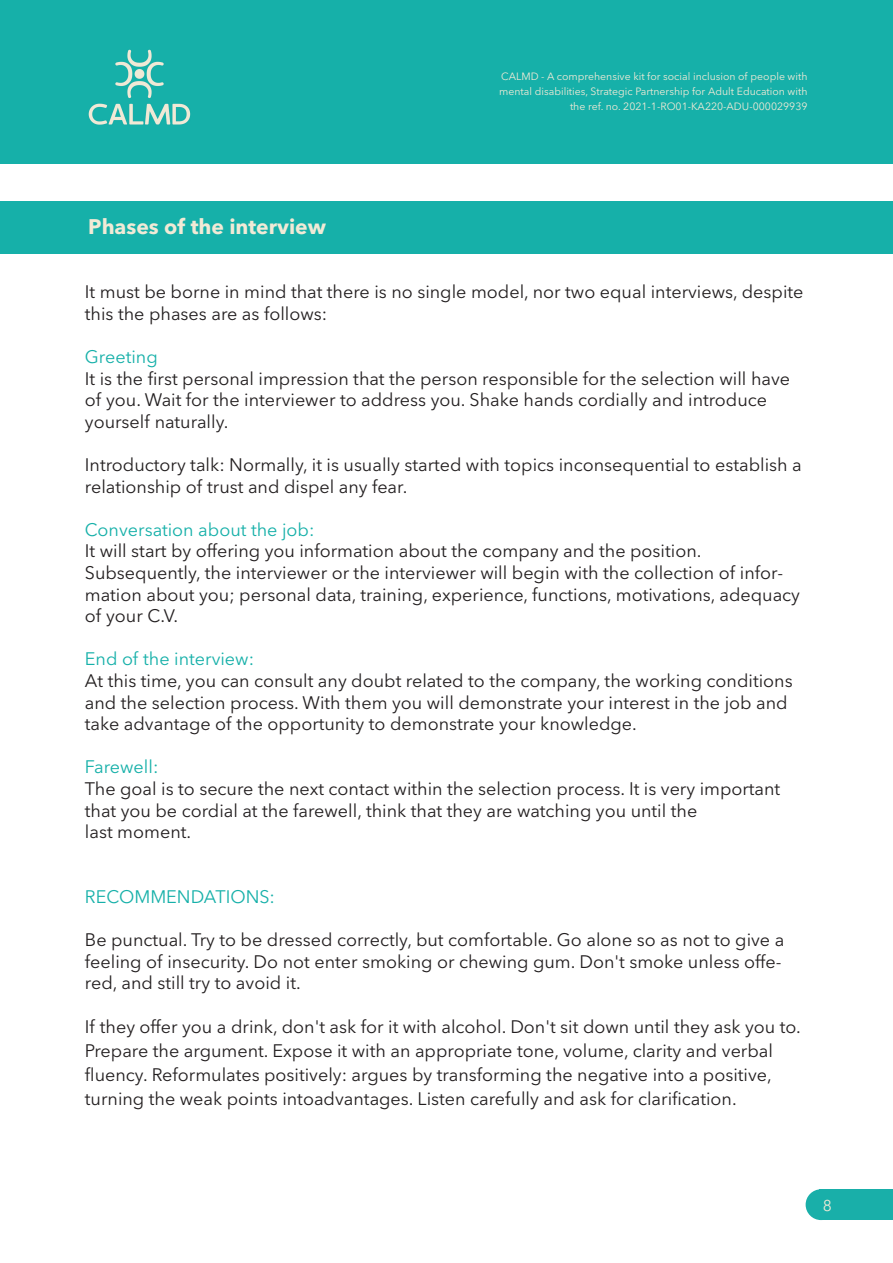
<style>
.page{position:relative;width:893px;height:1263px;background:#fff}
.page>*{position:absolute;margin:0;border:0;box-sizing:border-box;transform-origin:0 0}
.t1{font:700 21px "Avenir Next LT Pro";color:#f1ead6}
.t2{font:18px/21.6px "Avenir Next LT Pro";color:#231f20}
.t3{font:18px "Avenir Next LT Pro";color:#16b0a9}
.t4{font:15.6px "Avenir Next LT Pro";color:#f1ead6}
.t5{font:10.5px/15px "Avenir Next LT Pro";color:#f1ead6;text-align:right}
</style>
<div class="page">
<div style="left:0;top:201px;width:893px;height:52px;background:#16b0a9"></div>
<div style="left:0;top:0;width:893px;height:163px;background:#16b0a9"></div>
<img style="left:88px;top:49px;width:103px;height:76px">
<div style="left:806px;top:1189px;width:30px;height:31px;background:#19afa9;border-radius:50%"></div>
<div style="left:820px;top:1189px;width:73px;height:31px;background:#19afa9"></div>
<p class="t5" style="left:499px;top:69px;width:310px">CALMD - A comprehensive kit for social inclusion of people with mental disabilities, Strategic Partnership for Adult Education with the ref. no. 2021-1-RO01-KA220-ADU-000029939</p>
<p class="t1" style="left:88px;top:214px;width:239px">Phases of the interview</p>
<p class="t2" style="left:85px;top:281px;width:720px">It must be borne in mind that there is no single model, nor two equal interviews, despite this the phases are as follows:</p>
<p class="t3" style="left:85px;top:346px;width:74px">Greeting</p>
<p class="t2" style="left:85px;top:367px;width:707px">It is the first personal impression that the person responsible for the selection will have of you. Wait for the interviewer to address you. Shake hands cordially and introduce yourself naturally.</p>
<p class="t2" style="left:85px;top:454px;width:718px">Introductory talk: Normally, it is usually started with topics inconsequential to establish a relationship of trust and dispel any fear.</p>
<p class="t3" style="left:85px;top:519px;width:231px">Conversation about the job:</p>
<p class="t2" style="left:85px;top:540px;width:717px">It will start by offering you information about the company and the position.<br>Subsequently, the interviewer or the interviewer will begin with the collection of infor&shy;mation about you; personal data, training, experience, functions, motivations, adequacy of your C.V.</p>
<p class="t3" style="left:85px;top:648px;width:171px">End of the interview:</p>
<p class="t2" style="left:85px;top:670px;width:709px">At this time, you can consult any doubt related to the company, the working conditions and the selection process. With them you will demonstrate your interest in the job and take advantage of the opportunity to demonstrate your knowledge.</p>
<p class="t3" style="left:85px;top:756px;width:75px">Farewell:</p>
<p class="t2" style="left:85px;top:778px;width:697px">The goal is to secure the next contact within the selection process. It is very important that you be cordial at the farewell, think that they are watching you until the<br>last moment.</p>
<p class="t3" style="left:85px;top:886px;width:192px">RECOMMENDATIONS:</p>
<p class="t2" style="left:85px;top:929px;width:701px">Be punctual. Try to be dressed correctly, but comfortable. Go alone so as not to give a feeling of insecurity. Do not enter smoking or chewing gum. Don't smoke unless offe&shy;red, and still try to avoid it.</p>
<p class="t2" style="left:85px;top:1014px;width:718px;line-height:24px">If they offer you a drink, don't ask for it with alcohol. Don't sit down until they ask you to.<br>Prepare the argument. Expose it with an appropriate tone, volume, clarity and verbal fluency. Reformulates positively: argues by transforming the negative into a positive, turning the weak points intoadvantages. Listen carefully and ask for clarification.</p>
<p class="t4" style="left:823px;top:1196px;width:11px">8</p>
</div>
